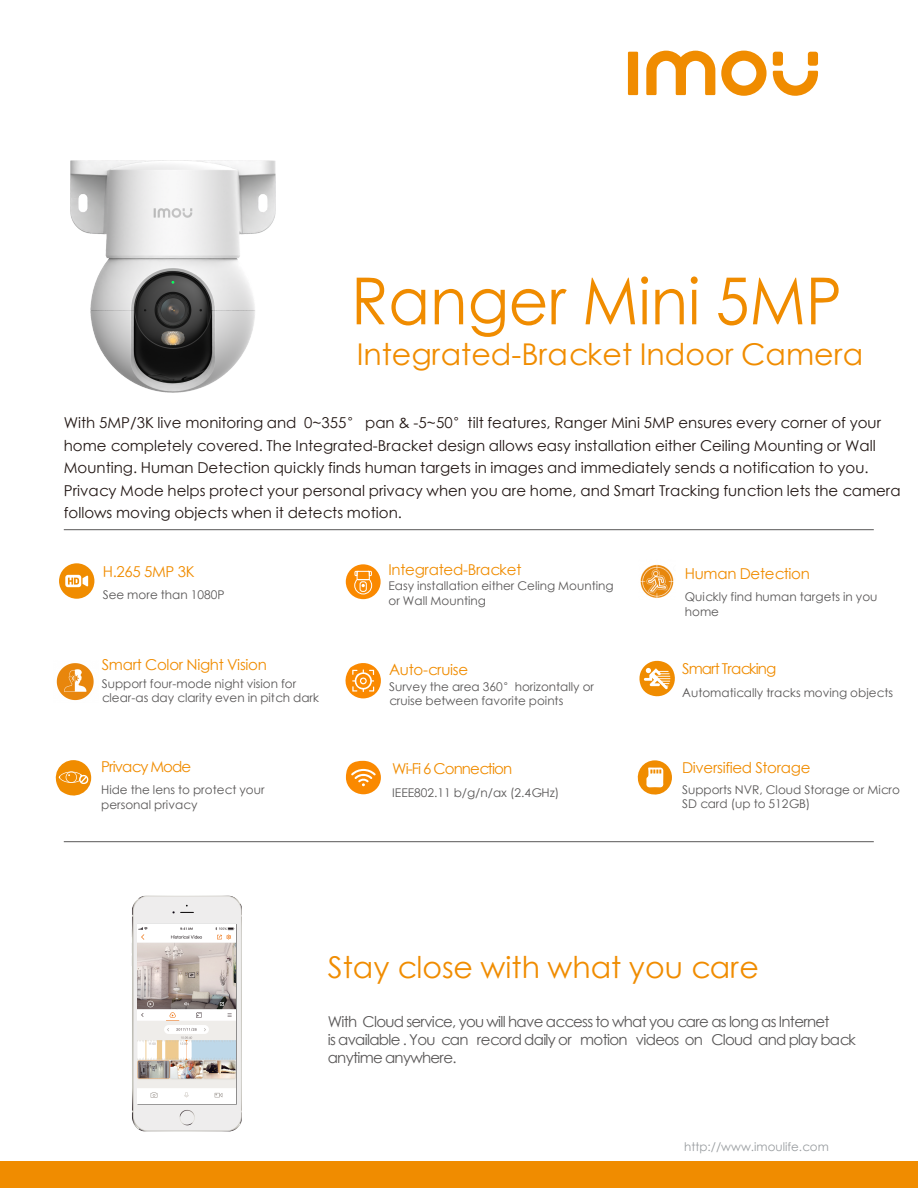
<style>
.page{position:relative;width:918px;height:1188px;background:#fff}
.page>*{position:absolute;margin:0;border:0;box-sizing:border-box;transform-origin:0 0}
.t1{font:64.95px "ST Xihei";color:#f08c00;scale:.94 1}
.t2{font:30px "ST Xihei";color:#f08c00}
.t3{font:15px/22.5px "ST Xihei";color:#231815}
.t4{font:15px/18px "ST Xihei";letter-spacing:-.05em;color:#595757}
.t5{font:15px "ST Xihei";letter-spacing:-.02em;color:#f08c00}
.t6{font:15px "ST Xihei";letter-spacing:-.06em;color:#f08c00}
.t7{font:12px/14.4px "ST Xihei";color:#595757}
.t8{font:11.85px "ST Xihei";color:#999da0}
</style>
<div class="page">
<hr style="left:64px;top:841px;width:810px;height:1px;background:#595757">
<hr style="left:64px;top:529px;width:810px;height:1px;background:#595757">
<div style="left:59px;top:563px;width:35px;height:36px;background:#f08c00;border-radius:50%"></div>
<svg style="left:65px;top:575px;width:23px;height:12px"></svg>
<img style="left:132px;top:896px;width:110px;height:235px">
<svg style="left:137px;top:924px;width:100px;height:181px"></svg>
<img style="left:138px;top:927px;width:98px;height:172px">
<hr style="left:138px;top:924px;width:98px;height:3px;background:#fff">
<div style="left:138px;top:1099px;width:98px;height:5px;background:#fff"></div>
<div style="left:0;top:1161px;width:918px;height:27px;background:#f08c00"></div>
<svg style="left:637px;top:760px;width:35px;height:35px"></svg>
<div style="left:628px;top:52px;width:10px;height:43px;background:#f08c00"></div>
<svg style="left:721px;top:51px;width:46px;height:45px"></svg>
<div style="left:773px;top:52px;width:10px;height:14px;background:#f08c00;border-radius:3px"></div>
<div style="left:808px;top:52px;width:10px;height:14px;background:#f08c00;border-radius:3px"></div>
<svg style="left:773px;top:71px;width:45px;height:25px"></svg>
<svg style="left:646px;top:51px;width:69px;height:44px"></svg>
<svg style="left:55px;top:760px;width:36px;height:36px"></svg>
<img style="left:640px;top:564px;width:34px;height:34px">
<svg style="left:345px;top:663px;width:36px;height:35px"></svg>
<svg style="left:639px;top:660px;width:36px;height:37px"></svg>
<svg style="left:346px;top:761px;width:35px;height:33px"></svg>
<img style="left:56px;top:663px;width:38px;height:38px">
<svg style="left:346px;top:564px;width:35px;height:35px"></svg>
<img style="left:70px;top:160px;width:206px;height:233px">
<h1 class="t1" style="left:351px;top:255px;width:524px">Ranger Mini 5MP</h1>
<h2 class="t2" style="left:357px;top:333px;width:508px">Integrated-Bracket Indoor Camera</h2>
<p class="t3" style="left:64px;top:411px;width:838px">With 5MP/3K live monitoring and 0~355° pan &amp; -5~50°tilt features, Ranger Mini 5MP ensures every corner of your home completely covered. The Integrated-Bracket design allows easy installation either Ceiling Mounting or Wall Mounting. Human Detection quickly finds human targets in images and immediately sends a notification to you.<br>Privacy Mode helps protect your personal privacy when you are home, and Smart Tracking function lets the camera follows moving objects when it detects motion.</p>
<p class="t5" style="left:103px;top:561px;width:93px">H.265 5MP 3K</p>
<p class="t5" style="left:389px;top:559px;width:134px">Integrated-Bracket</p>
<p class="t5" style="left:685px;top:563px;width:127px">Human Detection</p>
<p class="t7" style="left:103px;top:587px;width:123px">See more than 1080P</p>
<p class="t7" style="left:389px;top:579px;width:227px">Easy installation either Celing Mounting or Wall Mounting</p>
<p class="t7" style="left:685px;top:590px;width:194px">Quickly find human targets in you home</p>
<p class="t5" style="left:102px;top:654px;width:167px">Smart Color Night Vision</p>
<p class="t5" style="left:389px;top:659px;width:81px">Auto-cruise</p>
<p class="t6" style="left:682px;top:658px;width:96px">Smart Tracking</p>
<p class="t7" style="left:102px;top:676px;width:219px">Support four-mode night vision for clear-as day clarity even in pitch dark</p>
<p class="t7" style="left:389px;top:679px;width:207px">Survey the area 360°horizontally or cruise between favorite points</p>
<p class="t7" style="left:682px;top:685px;width:212px">Automatically tracks moving objects</p>
<p class="t6" style="left:101px;top:756px;width:92px">Privacy Mode</p>
<p class="t6" style="left:392px;top:758px;width:121px">Wi-Fi 6 Connection</p>
<p class="t5" style="left:682px;top:757px;width:130px">Diversified Storage</p>
<p class="t7" style="left:101px;top:782px;width:165px">Hide the lens to protect your personal privacy</p>
<p class="t7" style="left:392px;top:785px;width:169px">IEEE802.11 b/g/n/ax (2.4GHz)</p>
<p class="t7" style="left:682px;top:782px;width:220px">Supports NVR, Cloud Storage or Micro<br>SD card (up to 512GB)</p>
<h2 class="t2" style="left:328px;top:946px;width:433px">Stay close with what you care</h2>
<p class="t4" style="left:328px;top:1013px;width:530px">With Cloud service, you will have access to what you care as long as Internet<br>is available . You can record daily or motion videos on Cloud and play back anytime anywhere.</p>
<p class="t8" style="left:684px;top:1139px;width:146px">http://www.imoulife.com</p>
</div>
